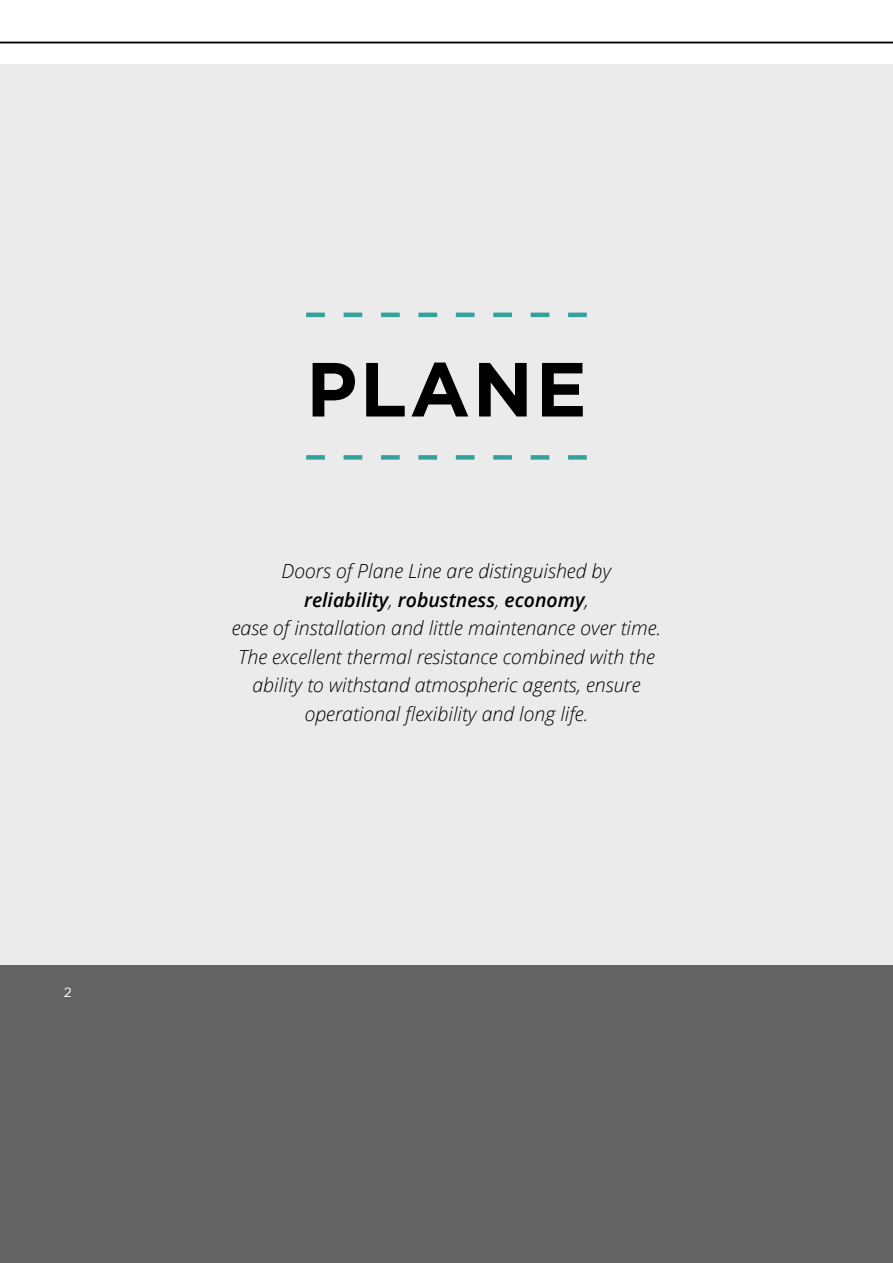
<style>
.page{position:relative;width:893px;height:1263px;background:#fff}
.page>*{position:absolute;margin:0;border:0;box-sizing:border-box;transform-origin:0 0}
.t1{font:700 76.5px "Gotham";letter-spacing:.035em;color:#000}
.t2{font:italic 300 19.5px/28.5px "Open Sans";color:#000;text-align:center}
.t3{font:13.5px "Gotham";color:#fff}
.s1{font-weight:600}
</style>
<div class="page">
<div style="left:0;top:65px;width:893px;height:900px;background:#ebebeb"></div>
<div style="left:0;top:965px;width:893px;height:298px;background:#636363"></div>
<hr style="left:0;top:42px;width:893px;height:1px;background:#000">
<svg style="left:306px;top:313px;width:281px;height:4px"></svg>
<svg style="left:306px;top:455px;width:281px;height:5px"></svg>
<p class="t3" style="left:64px;top:984px;width:10px">2</p>
<h1 class="t1" style="left:306px;top:339px;width:282px">PLANE</h1>
<p class="t2" style="left:232px;top:556px;width:431px">Doors of Plane Line are distinguished by<br><span class="s1">reliability</span>, <span class="s1">robustness</span>, <span class="s1">economy</span>,<br>ease of installation and little maintenance over time.<br>The excellent thermal resistance combined with the ability to withstand atmospheric agents, ensure operational flexibility and long life.</p>
</div>
